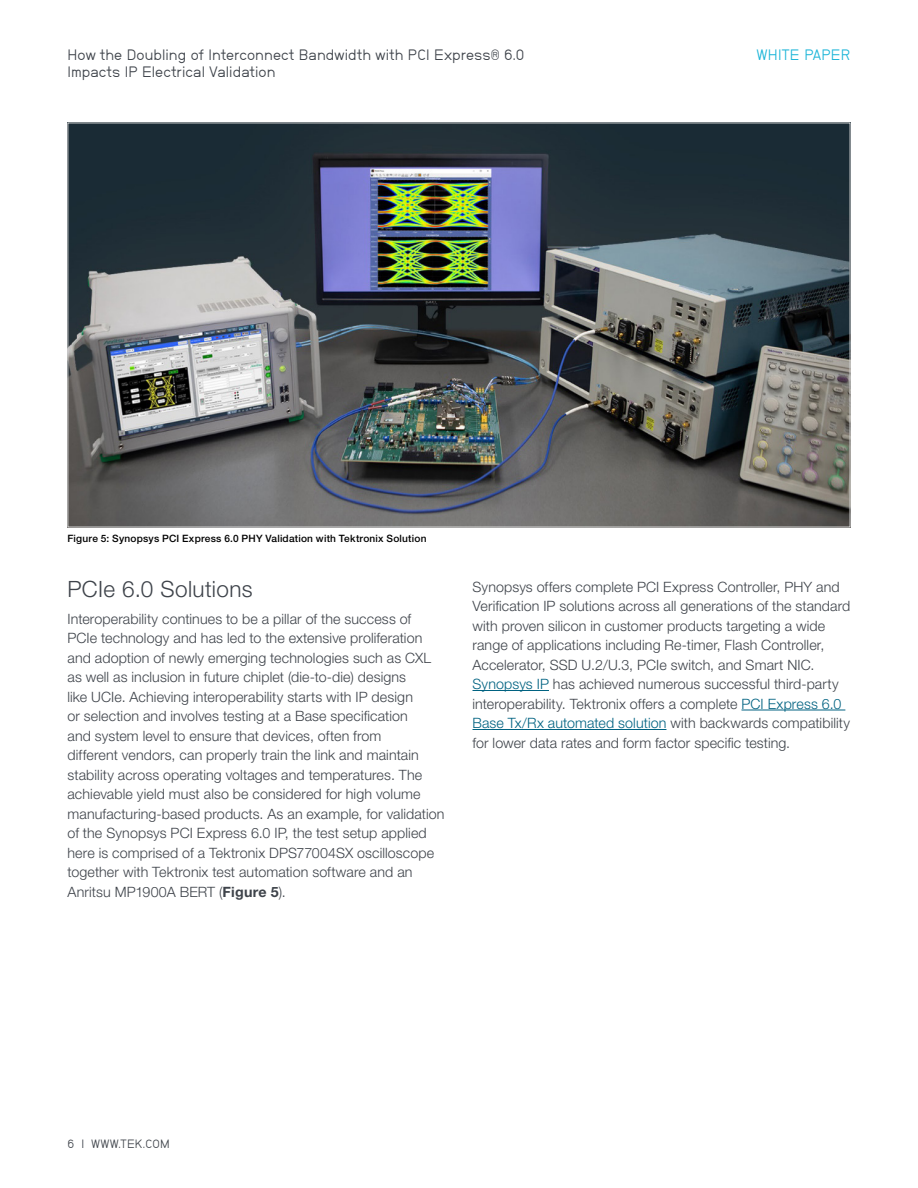
<style>
.page{position:relative;width:918px;height:1188px;background:#fff}
.page>*{position:absolute;margin:0;border:0;box-sizing:border-box;transform-origin:0 0}
.t1{font:300 22.5px "Helvetica Neue LT Std";letter-spacing:.015em;color:#3e434a}
.t2{font:15px/16.5px "Neubau Grotesk Nor";letter-spacing:.005em;color:#3e434a}
.t3{font:15px "Neubau Grotesk Nor";letter-spacing:.02em;color:#1cb5d8}
.t4{font:300 14.25px/19.5px "Helvetica Neue LT Std";letter-spacing:.01em;color:#3e434a}
.t5{font:12px "Neubau Grotesk Nor";letter-spacing:.025em;color:#3e434a}
.t6{font:500 10.2px "Helvetica Neue LT Std";letter-spacing:.02em;color:#000}
.s1{font-weight:700}
.s2{color:#006281}
</style>
<div class="page">
<img style="left:70px;top:125px;width:778px;height:400px">
<hr style="left:472px;top:690px;width:77px;height:1px;background:#006281">
<hr style="left:741px;top:710px;width:104px;height:1px;background:#006281">
<hr style="left:472px;top:729px;width:194px;height:1px;background:#006281">
<p class="t2" style="left:68px;top:47px;width:458px">How the Doubling of Interconnect Bandwidth with PCI Express® 6.0<br>Impacts IP Electrical Validation</p>
<p class="t3" style="left:757px;top:46px;width:95px">WHITE PAPER</p>
<p class="t6" style="left:68px;top:533px;width:361px">Figure 5: Synopsys PCI Express 6.0 PHY Validation with Tektronix Solution</p>
<h1 class="t1" style="left:68px;top:576px;width:187px">PCIe 6.0 Solutions</h1>
<p class="t4" style="left:68px;top:609px;width:379px">Interoperability continues to be a pillar of the success of PCIe technology and has led to the extensive proliferation and adoption of newly emerging technologies such as CXL as well as inclusion in future chiplet (die-to-die) designs<br>like UCIe. Achieving interoperability starts with IP design<br>or selection and involves testing at a Base specification<br>and system level to ensure that devices, often from<br>different vendors, can properly train the link and maintain stability across operating voltages and temperatures. The achievable yield must also be considered for high volume manufacturing-based products. As an example, for validation of the Synopsys PCI Express 6.0 IP, the test setup applied here is comprised of a Tektronix DPS77004SX oscilloscope together with Tektronix test automation software and an Anritsu MP1900A BERT (<span class="s1">Figure 5</span>).</p>
<p class="t4" style="left:472px;top:576px;width:380px">Synopsys offers complete PCI Express Controller, PHY and Verification IP solutions across all generations of the standard with proven silicon in customer products targeting a wide range of applications including Re-timer, Flash Controller, Accelerator, SSD U.2/U.3, PCIe switch, and Smart NIC.<br><span class="s2">Synopsys IP</span> has achieved numerous successful third-party interoperability. Tektronix offers a complete <span class="s2">PCI Express 6.0<br>Base Tx/Rx automated solution</span> with backwards compatibility for lower data rates and form factor specific testing.</p>
<p class="t5" style="left:68px;top:1136px;width:104px">6 | WWW.TEK.COM</p>
</div>
